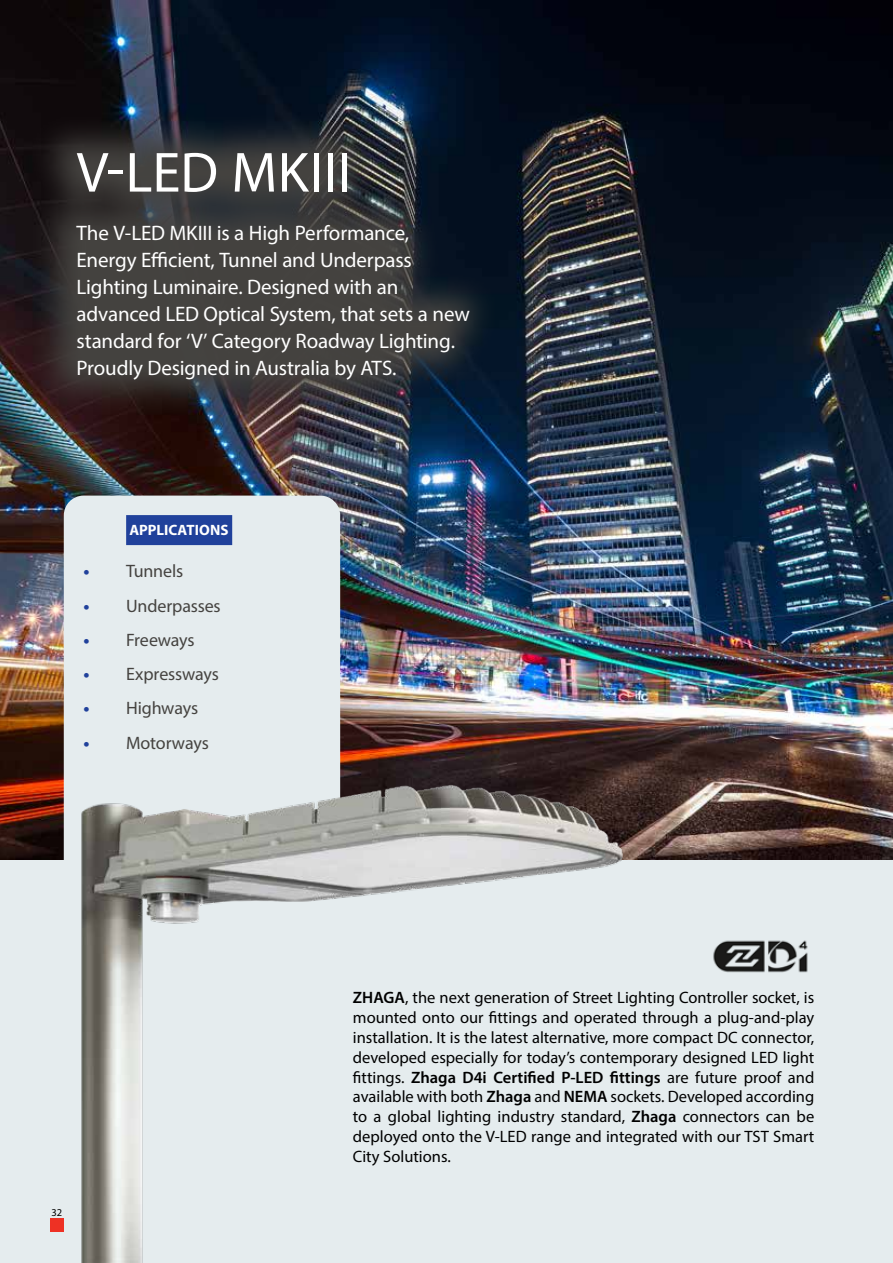
<style>
.page{position:relative;width:893px;height:1263px;background:#fff}
.page>*{position:absolute;margin:0;border:0;box-sizing:border-box;transform-origin:0 0}
.t1{font:57px "Myriad Pro";letter-spacing:.005em;color:#fff}
.t2{font:21px/27px "Myriad Pro";letter-spacing:-.01em;color:#fff}
.t3{font:18px "Myriad Pro";letter-spacing:-.01em;color:#454340}
.t4{font:16.5px/19.8px "Myriad Pro";color:#000;text-align:justify}
.t5{font:700 15px "Myriad Pro";color:#fff}
.t6{font:10.5px "Myriad Pro";color:#000}
.s1{font-weight:700;color:#20419b}
.s2{font-weight:600}
</style>
<div class="page">
<div style="left:0;top:856px;width:893px;height:407px;background:#e5ecee"></div>
<div style="left:51px;top:1219px;width:13px;height:13px;background:#ee3124"></div>
<img style="left:0;top:0;width:893px;height:860px">
<div style="left:64px;top:496px;width:276px;height:537px;background:#e5ecee;border-radius:20px"></div>
<div style="left:126px;top:515px;width:106px;height:30px;background:#20419b"></div>
<svg style="left:28px;top:112px;width:472px;height:307px;background:#323336"></svg>
<img style="left:54px;top:757px;width:612px;height:506px">
<img style="left:713px;top:940px;width:95px;height:33px">
<h1 class="t1" style="left:77px;top:137px;width:276px">V-LED MKIII</h1>
<p class="t2" style="left:77px;top:219px;width:395px">The V-LED MKIII is a High Performance, Energy Efficient, Tunnel and Underpass Lighting Luminaire. Designed with an advanced LED Optical System, that sets a new standard for ‘V’ Category Roadway Lighting.<br>Proudly Designed in Australia by ATS.</p>
<p class="t5" style="left:129px;top:520px;width:101px">APPLICATIONS</p>
<p class="t3" style="left:84px;top:560px;width:101px"><span class="s1">•</span> Tunnels</p>
<p class="t3" style="left:84px;top:594px;width:139px"><span class="s1">•</span> Underpasses</p>
<p class="t3" style="left:84px;top:629px;width:113px"><span class="s1">•</span> Freeways</p>
<p class="t3" style="left:84px;top:663px;width:137px"><span class="s1">•</span> Expressways</p>
<p class="t3" style="left:84px;top:697px;width:116px"><span class="s1">•</span> Highways</p>
<p class="t3" style="left:84px;top:731px;width:127px"><span class="s1">•</span> Motorways</p>
<p class="t6" style="left:51px;top:1205px;width:12px">32</p>
<p class="t4" style="left:353px;top:988px;width:463px"><span class="s2">ZHAGA</span>, the next generation of Street Lighting Controller socket, is mounted onto our fittings and operated through a plug-and-play installation. It is the latest alternative, more compact DC connector, developed especially for today’s contemporary designed LED light fittings. <span class="s2">Zhaga D4i Certified P-LED fittings</span> are future proof and available with both <span class="s2">Zhaga</span> and <span class="s2">NEMA</span> sockets. Developed according to a global lighting industry standard, <span class="s2">Zhaga</span> connectors can be deployed onto the V-LED range and integrated with our TST Smart City Solutions.</p>
</div>
